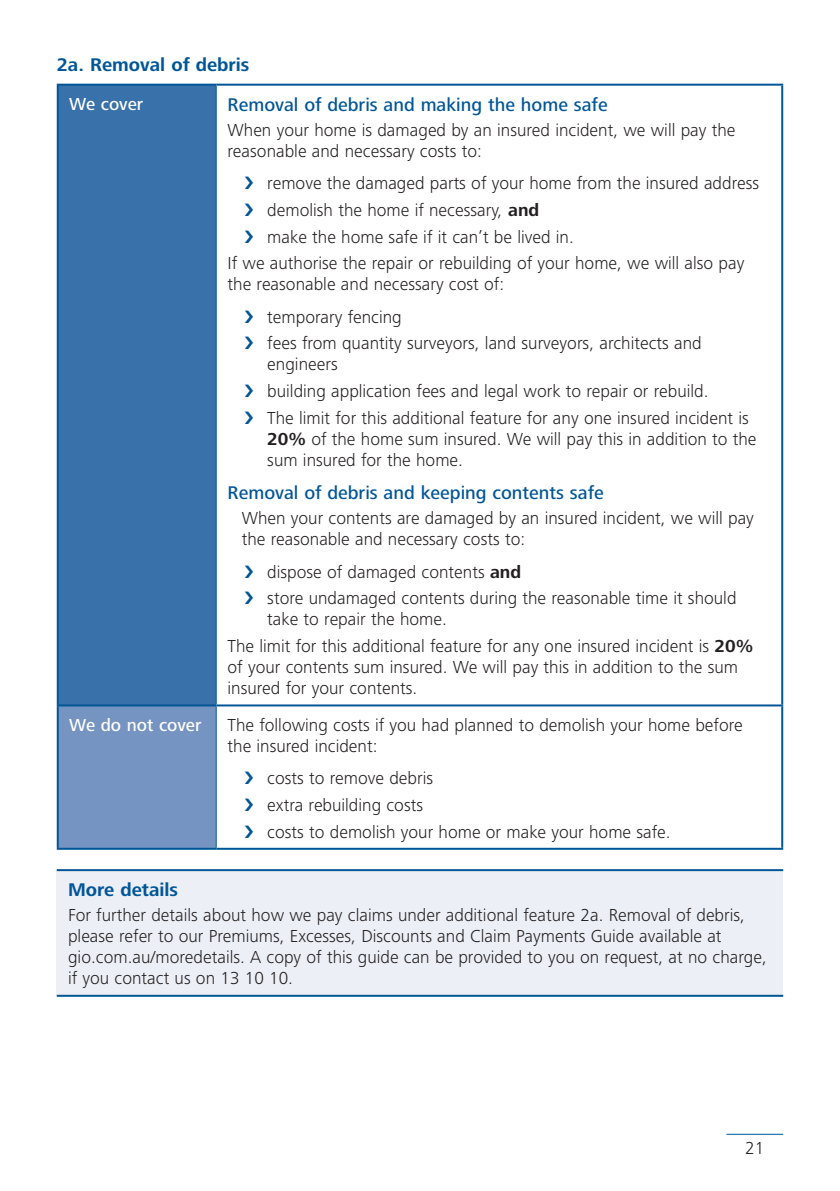
<style>
.page{position:relative;width:840px;height:1191px;background:#fff}
.page>*{position:absolute;margin:0;border:0;box-sizing:border-box;transform-origin:0 0}
.t1{font:500 19px "Frutiger Next LT";color:#005697}
.t2{font:700 19px "Frutiger Next LT";color:#005697}
.t3{font:300 18px/21px "Frutiger Next LT";color:#231f20}
.t4{font:500 18px "Frutiger Next LT";color:#fff}
.s1{font-weight:700}
</style>
<div class="page">
<div style="left:58px;top:85px;width:158px;height:620px;background:#3971aa"></div>
<div style="left:58px;top:705px;width:158px;height:143px;background:#7594c2"></div>
<hr style="left:57px;top:84px;width:159px;height:2px;background:#005697">
<hr style="left:57px;top:86px;width:2px;height:618px;background:#005697">
<hr style="left:216px;top:84px;width:566px;height:2px;background:#005697">
<hr style="left:780px;top:86px;width:2px;height:618px;background:#005697">
<hr style="left:780px;top:706px;width:2px;height:141px;background:#005697">
<hr style="left:216px;top:847px;width:566px;height:2px;background:#005697">
<hr style="left:57px;top:706px;width:2px;height:141px;background:#005697">
<hr style="left:57px;top:847px;width:159px;height:2px;background:#005697">
<hr style="left:216px;top:86px;width:1px;height:618px;background:#005697">
<hr style="left:216px;top:706px;width:1px;height:141px;background:#005697">
<hr style="left:57px;top:704px;width:159px;height:2px;background:#005697">
<hr style="left:216px;top:704px;width:566px;height:2px;background:#005697">
<div style="left:57px;top:870px;width:725px;height:125px;background:#eceff6"></div>
<hr style="left:57px;top:869px;width:725px;height:2px;background:#005697">
<hr style="left:57px;top:994px;width:725px;height:2px;background:#005697">
<hr style="left:726px;top:1134px;width:56px;height:1px;background:#005697">
<p class="t2" style="left:57px;top:54px;width:194px">2a. Removal of debris</p>
<p class="t4" style="left:69px;top:94px;width:76px">We cover</p>
<p class="t1" style="left:227px;top:94px;width:381px">Removal of debris and making the home safe</p>
<p class="t3" style="left:227px;top:119px;width:509px">When your home is damaged by an insured incident, we will pay the reasonable and necessary costs to:</p>
<p class="t3" style="left:267px;top:173px;width:493px">remove the damaged parts of your home from the insured address</p>
<p class="t3" style="left:267px;top:200px;width:273px">demolish the home if necessary, <span class="s1">and</span></p>
<p class="t3" style="left:267px;top:226px;width:308px">make the home safe if it can’t be lived in.</p>
<p class="t3" style="left:227px;top:253px;width:518px">If we authorise the repair or rebuilding of your home, we will also pay</p>
<p class="t3" style="left:267px;top:268px;width:238px;line-height:32.4px;text-indent:-40px">the reasonable and necessary cost of: temporary fencing</p>
<p class="t3" style="left:267px;top:333px;width:435px">fees from quantity surveyors, land surveyors, architects and engineers</p>
<p class="t3" style="left:267px;top:378px;width:483px;line-height:26.6px">building application fees and legal work to repair or rebuild.<br>The limit for this additional feature for any one insured incident is</p>
<p class="t3" style="left:267px;top:428px;width:490px"><span class="s1">20%</span> of the home sum insured. We will pay this in addition to the sum insured for the home.</p>
<p class="t1" style="left:227px;top:482px;width:377px">Removal of debris and keeping contents safe</p>
<p class="t3" style="left:242px;top:508px;width:513px">When your contents are damaged by an insured incident, we will pay the reasonable and necessary costs to:</p>
<p class="t3" style="left:267px;top:558px;width:470px;line-height:26.6px">dispose of damaged contents <span class="s1">and<br></span>store undamaged contents during the reasonable time it should</p>
<p class="t3" style="left:227px;top:606px;width:527px;line-height:26.6px;text-indent:40px">take to repair the home.<br>The limit for this additional feature for any one insured incident is <span class="s1">20%</span></p>
<p class="t3" style="left:227px;top:656px;width:511px">of your contents sum insured. We will pay this in addition to the sum insured for your contents.</p>
<p class="t4" style="left:69px;top:715px;width:134px">We do not cover</p>
<p class="t3" style="left:227px;top:714px;width:516px">The following costs if you had planned to demolish your home before the insured incident:</p>
<p class="t3" style="left:267px;top:765px;width:404px;line-height:26.6px">costs to remove debris<br>extra rebuilding costs<br>costs to demolish your home or make your home safe.</p>
<p class="t2" style="left:68px;top:879px;width:111px">More details</p>
<p class="t3" style="left:68px;top:905px;width:699px">For further details about how we pay claims under additional feature 2a. Removal of debris, please refer to our Premiums, Excesses, Discounts and Claim Payments Guide available at gio.com.au/moredetails. A copy of this guide can be provided to you on request, at no charge, if you contact us on 13 10 10.</p>
<p class="t3" style="left:744px;top:1137px;width:21px">21</p>
</div>
